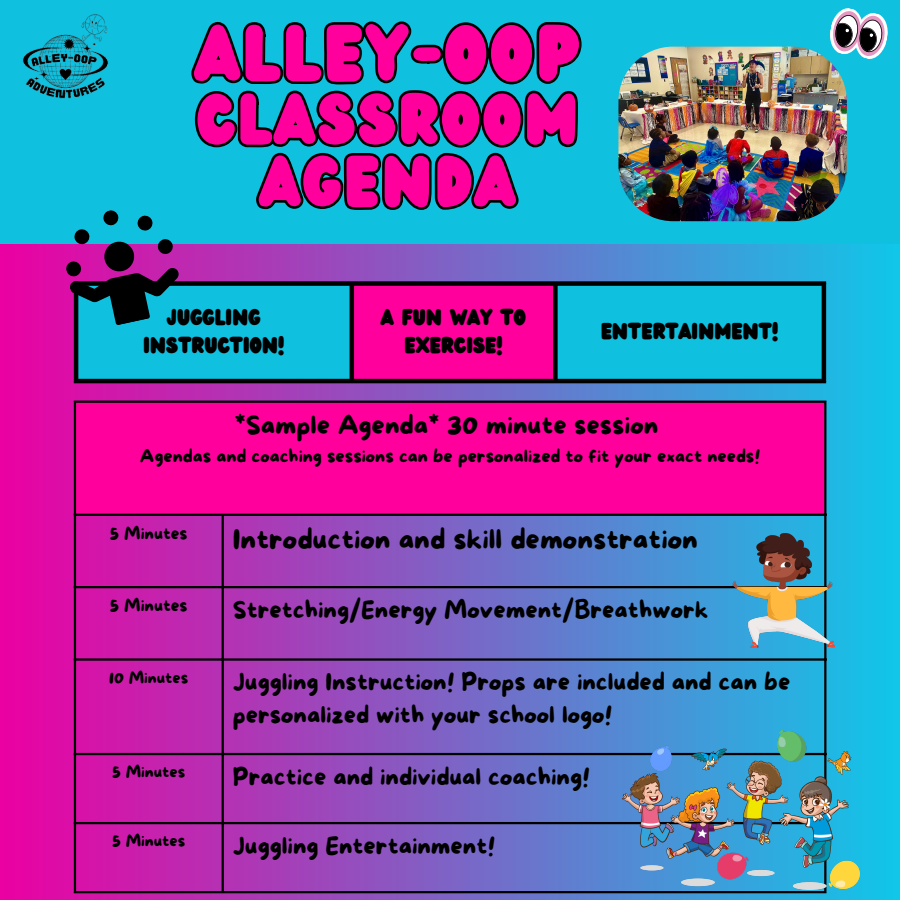
<style>
.page{position:relative;width:900px;height:900px;background:#fff}
.page>*{position:absolute;margin:0;border:0;box-sizing:border-box;transform-origin:0 0}
.t1{font:69px "Wedges";letter-spacing:.05em;color:#ff009d}
.t2{font:62.5px/62.2px "Wedges";letter-spacing:.05em;color:#ff009d;text-align:center}
.t3{font:28px "More Sugar";color:#000}
.t4{font:26px "More Sugar";color:#000}
.t5{font:24px/33px "More Sugar";color:#000}
.t6{font:20px/27.8px "Wedges";color:#000;text-align:center}
.t7{font:18px "More Sugar";color:#000}
.t8{font:17px "More Sugar";color:#000}
.t9{font:16px "More Sugar";color:#000}
</style>
<div class="page">
<div style="left:0;top:0;width:900px;height:900px;background:linear-gradient(to right,#ea00a1,#10c5e7)"></div>
<div style="left:75px;top:402px;width:751px;height:113px;background:#ff009d"></div>
<hr style="left:74px;top:403px;width:2px;height:488px;background:#000">
<hr style="left:222px;top:516px;width:2px;height:375px;background:#000">
<hr style="left:824px;top:403px;width:2px;height:488px;background:#000">
<hr style="left:74px;top:401px;width:752px;height:2px;background:#000">
<hr style="left:74px;top:514px;width:752px;height:2px;background:#000">
<hr style="left:74px;top:586px;width:752px;height:2px;background:#000">
<hr style="left:74px;top:658px;width:752px;height:3px;background:#000">
<hr style="left:74px;top:753px;width:752px;height:2px;background:#000">
<hr style="left:74px;top:822px;width:752px;height:2px;background:#000">
<hr style="left:74px;top:891px;width:752px;height:2px;background:#000">
<div style="left:0;top:0;width:900px;height:244px;background:#0fc0df"></div>
<svg style="left:826px;top:8px;width:62px;height:54px"></svg>
<div style="left:78px;top:286px;width:744px;height:93px;background:#0fc0df"></div>
<div style="left:352px;top:283px;width:204px;height:98px;background:#ff009d"></div>
<hr style="left:74px;top:286px;width:4px;height:93px;background:#000">
<hr style="left:350px;top:286px;width:4px;height:93px;background:#000">
<div style="left:553px;top:286px;width:5px;height:93px;background:#000"></div>
<hr style="left:822px;top:286px;width:4px;height:93px;background:#000">
<div style="left:74px;top:281px;width:752px;height:5px;background:#000"></div>
<hr style="left:74px;top:379px;width:752px;height:4px;background:#000">
<svg style="left:56px;top:21px;width:529px;height:312px"></svg>
<img style="left:23px;top:14px;width:109px;height:114px">
<img style="left:733px;top:533px;width:102px;height:114px">
<img style="left:618px;top:47px;width:229px;height:174px;border-radius:55px">
<img style="left:622px;top:730px;width:237px;height:160px">
<p class="t1" style="left:196px;top:2px;width:385px">ALLEY-OOP</p>
<p class="t2" style="left:198px;top:90px;width:382px">CLASSROOM<br>AGENDA</p>
<p class="t6" style="left:143px;top:304px;width:142px">JUGGLING<br>INSTRUCTION!</p>
<p class="t6" style="left:381px;top:304px;width:146px">A FUN WAY TO<br>EXERCISE!</p>
<p class="t6" style="left:601px;top:318px;width:179px">ENTERTAINMENT!</p>
<p class="t4" style="left:234px;top:412px;width:426px">*Sample Agenda* 30 minute session</p>
<p class="t7" style="left:140px;top:447px;width:622px">Agendas and coaching sessions can be personalized to fit your exact needs!</p>
<p class="t8" style="left:110px;top:524px;width:79px">5 Minutes</p>
<h1 class="t3" style="left:233px;top:524px;width:467px">Introduction and skill demonstration</h1>
<p class="t8" style="left:110px;top:596px;width:79px">5 Minutes</p>
<p class="t5" style="left:233px;top:595px;width:477px">Stretching/Energy Movement/Breathwork</p>
<p class="t9" style="left:109px;top:669px;width:81px">10 Minutes</p>
<p class="t5" style="left:233px;top:667px;width:559px">Juggling Instruction! Props are included and can be personalized with your school logo!</p>
<p class="t9" style="left:112px;top:764px;width:75px">5 Minutes</p>
<p class="t5" style="left:233px;top:762px;width:359px">Practice and individual coaching!</p>
<p class="t9" style="left:112px;top:833px;width:75px">5 Minutes</p>
<p class="t5" style="left:233px;top:831px;width:264px">Juggling Entertainment!</p>
</div>
